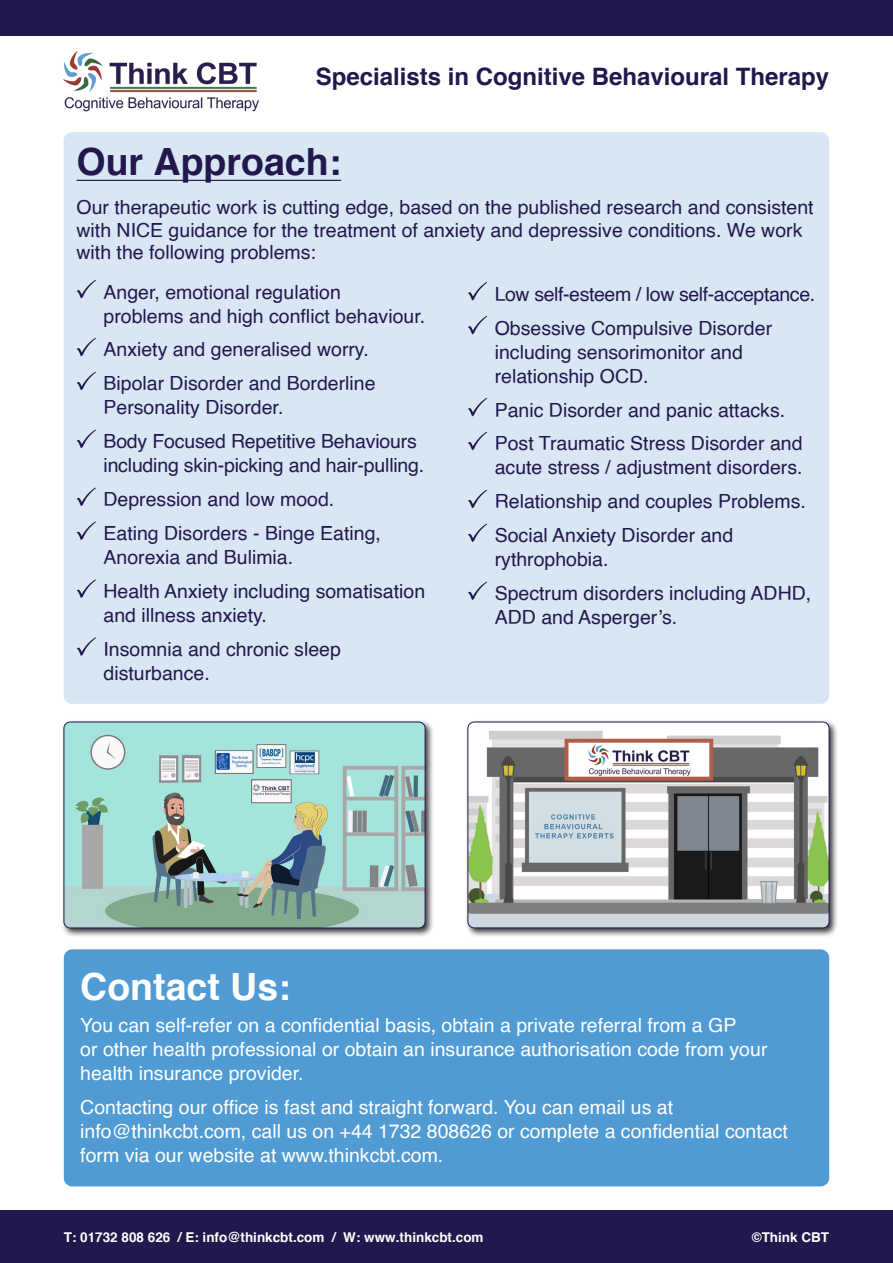
<style>
.page{position:relative;width:893px;height:1263px;background:#fff}
.page>*{position:absolute;margin:0;border:0;box-sizing:border-box;transform-origin:0 0}
.t1{font:700 37.5px "Helvetica";color:#22184d}
.t2{font:700 37.5px "Helvetica";color:#fff}
.t3{font:700 24px "Helvetica";color:#22184d}
.t4{font:19.5px/24px "Helvetica";color:#22184d}
.t5{font:19.5px/24px "Helvetica";color:#fff}
.t6{font:700 13.5px "Helvetica";color:#fff}
</style>
<div class="page">
<div style="left:64px;top:132px;width:765px;height:572px;background:#d9e6f4;border-radius:9px"></div>
<svg style="left:77px;top:280px;width:19px;height:19px"></svg>
<svg style="left:77px;top:338px;width:19px;height:18px"></svg>
<svg style="left:77px;top:372px;width:19px;height:18px"></svg>
<svg style="left:77px;top:430px;width:19px;height:18px"></svg>
<svg style="left:77px;top:487px;width:19px;height:19px"></svg>
<svg style="left:77px;top:521px;width:19px;height:19px"></svg>
<svg style="left:77px;top:579px;width:19px;height:19px"></svg>
<svg style="left:77px;top:637px;width:19px;height:19px"></svg>
<svg style="left:468px;top:282px;width:19px;height:19px"></svg>
<svg style="left:468px;top:316px;width:19px;height:19px"></svg>
<svg style="left:468px;top:398px;width:19px;height:18px"></svg>
<svg style="left:468px;top:432px;width:19px;height:18px"></svg>
<svg style="left:468px;top:490px;width:19px;height:18px"></svg>
<svg style="left:468px;top:523px;width:19px;height:19px"></svg>
<svg style="left:468px;top:581px;width:19px;height:19px"></svg>
<hr style="left:77px;top:180px;width:264px;height:1px;background:#22184d">
<div style="left:64px;top:949px;width:765px;height:237px;background:#509bd4;border-radius:9px"></div>
<div style="left:465px;top:719px;width:373px;height:218px;background:#231f20;opacity:.9"></div>
<img style="left:468px;top:722px;width:361px;height:206px">
<div style="left:468px;top:722px;width:361px;height:206px;border:1px solid #22184d;border-radius:6px"></div>
<div style="left:61px;top:719px;width:373px;height:218px;background:#231f20;opacity:.9"></div>
<img style="left:64px;top:722px;width:361px;height:206px">
<div style="left:64px;top:722px;width:361px;height:206px;border:1px solid #22184d;border-radius:6px"></div>
<div style="left:0;top:0;width:893px;height:36px;background:#22184d"></div>
<img style="left:64px;top:52px;width:195px;height:60px">
<div style="left:0;top:1210px;width:893px;height:53px;background:#22184d"></div>
<p class="t3" style="left:316px;top:61px;width:515px">Specialists in Cognitive Behavioural Therapy</p>
<p class="t1" style="left:77px;top:138px;width:266px">Our Approach:</p>
<p class="t4" style="left:77px;top:197px;width:739px;line-height:22.5px">Our therapeutic work is cutting edge, based on the published research and consistent with NICE guidance for the treatment of anxiety and depressive conditions. We work with the following problems:</p>
<p class="t4" style="left:104px;top:280px;width:323px">Anger, emotional regulation problems and high conflict behaviour.</p>
<p class="t4" style="left:104px;top:338px;width:267px">Anxiety and generalised worry.</p>
<p class="t4" style="left:104px;top:372px;width:274px">Bipolar Disorder and Borderline<br>Personality Disorder.</p>
<p class="t4" style="left:104px;top:430px;width:322px">Body Focused Repetitive Behaviours including skin-picking and hair-pulling.</p>
<p class="t4" style="left:104px;top:488px;width:232px">Depression and low mood.</p>
<p class="t4" style="left:104px;top:522px;width:279px">Eating Disorders - Binge Eating,<br>Anorexia and Bulimia.</p>
<p class="t4" style="left:104px;top:580px;width:323px">Health Anxiety including somatisation and illness anxiety.</p>
<p class="t4" style="left:104px;top:638px;width:239px">Insomnia and chronic sleep disturbance.</p>
<p class="t4" style="left:495px;top:277px;width:322px;line-height:33.9px">Low self-esteem / low self-acceptance.<br>Obsessive Compulsive Disorder</p>
<p class="t4" style="left:495px;top:340px;width:250px">including sensorimonitor and relationship OCD.</p>
<p class="t4" style="left:495px;top:393px;width:309px;line-height:33.9px">Panic Disorder and panic attacks.<br>Post Traumatic Stress Disorder and</p>
<p class="t4" style="left:495px;top:451px;width:313px;line-height:33.9px">acute stress / adjustment disorders.<br>Relationship and couples Problems.<br>Social Anxiety Disorder and</p>
<p class="t4" style="left:495px;top:543px;width:318px;line-height:33.9px">rythrophobia.<br>Spectrum disorders including ADHD,</p>
<p class="t4" style="left:495px;top:606px;width:184px">ADD and Asperger’s.</p>
<p class="t2" style="left:80px;top:963px;width:212px">Contact Us:</p>
<p class="t5" style="left:80px;top:1014px;width:689px">You can self-refer on a confidential basis, obtain a private referral from a GP<br>or other health professional or obtain an insurance authorisation code from your health insurance provider.</p>
<p class="t5" style="left:80px;top:1096px;width:709px">Contacting our office is fast and straight forward. You can email us at info@thinkcbt.com, call us on +44 1732 808626 or complete a confidential contact form via our website at www.thinkcbt.com.</p>
<p class="t6" style="left:64px;top:1228px;width:421px">T: 01732 808 626 / E: info@thinkcbt.com / W: www.thinkcbt.com</p>
<p class="t6" style="left:752px;top:1228px;width:79px">©Think CBT</p>
</div>
